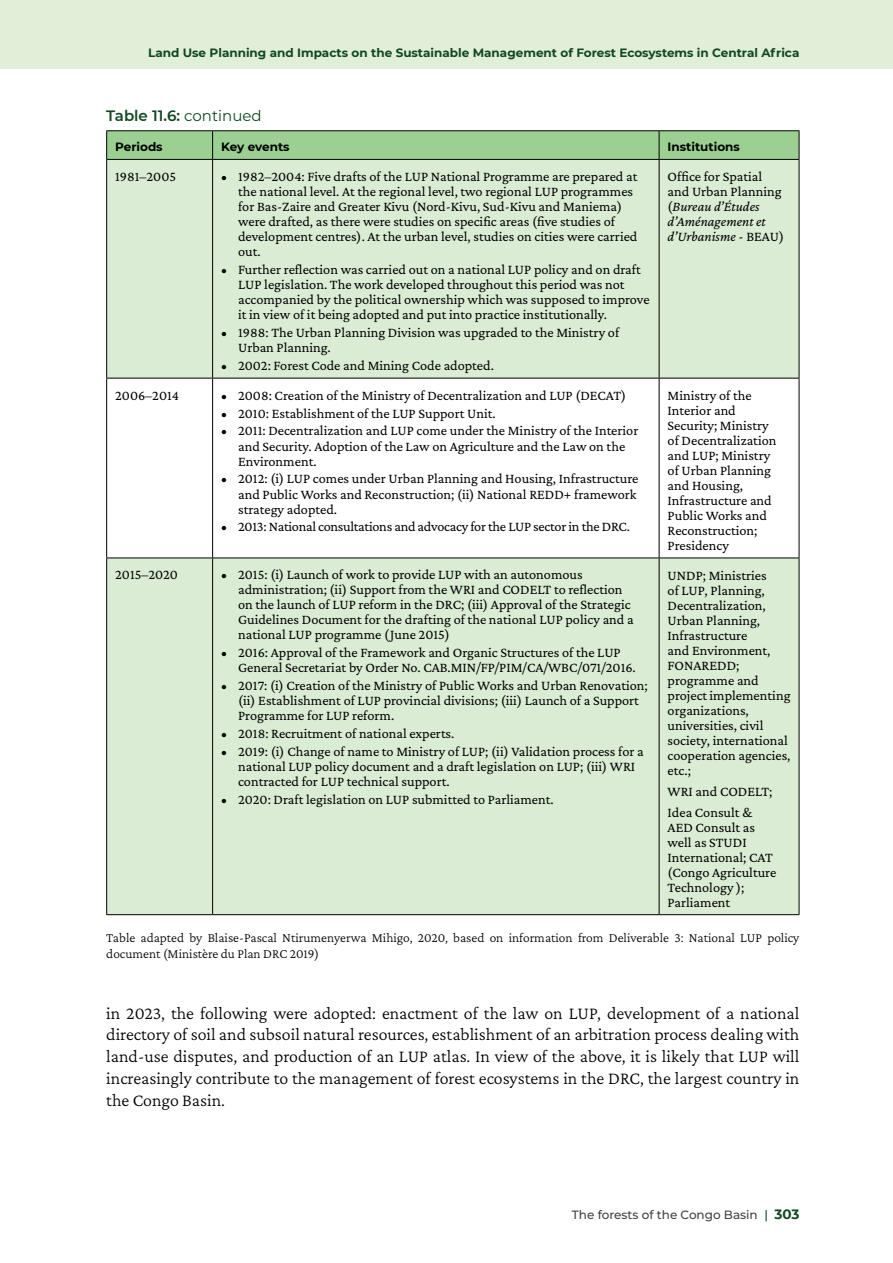
<style>
.page{position:relative;width:893px;height:1263px;background:#fff}
.page>*{position:absolute;margin:0;border:0;box-sizing:border-box;transform-origin:0 0}
.t1{font:300 18px/21.8px "Crimson Pro";color:#000;text-align:justify}
.t2{font:600 15px "Montserrat";color:#124722}
.t3{font:14.25px/15px "Crimson Pro";color:#000}
.t4{font:italic 14.25px/15px "Crimson Pro";color:#000}
.t5{font:14.25px "Crimson Pro";letter-spacing:-.02em;color:#000}
.t6{font:300 13.5px/16.2px "Crimson Pro";color:#000}
.t7{font:700 12px "Montserrat";color:#124722}
.t8{font:500 12px "Montserrat";color:#414042}
.t9{font:700 12px "Montserrat";color:#000}
.s1{font-weight:400}
.s2{font-style:normal}
.s3{color:#124722}
.s4{font-weight:700;font-size:13.5px;color:#124722}
</style>
<div class="page">
<div style="left:0;top:0;width:893px;height:69px;background:#e1efd9"></div>
<svg style="left:107px;top:160px;width:692px;height:754px;fill:#daecd4"></svg>
<hr style="left:106px;top:378px;width:1px;height:180px;background:#000">
<hr style="left:212px;top:378px;width:1px;height:180px;background:#000">
<hr style="left:659px;top:378px;width:1px;height:180px;background:#000">
<hr style="left:799px;top:378px;width:1px;height:180px;background:#000">
<hr style="left:106px;top:130px;width:107px;height:1px;background:#000">
<hr style="left:106px;top:159px;width:107px;height:1px;background:#000">
<hr style="left:213px;top:130px;width:446px;height:1px;background:#000">
<hr style="left:213px;top:159px;width:446px;height:1px;background:#000">
<hr style="left:659px;top:130px;width:140px;height:1px;background:#000">
<svg style="left:106px;top:131px;width:694px;height:28px"></svg>
<hr style="left:659px;top:159px;width:140px;height:1px;background:#000">
<hr style="left:106px;top:160px;width:1px;height:218px;background:#000">
<hr style="left:106px;top:378px;width:107px;height:1px;background:#000">
<hr style="left:212px;top:160px;width:1px;height:218px;background:#000">
<hr style="left:213px;top:378px;width:446px;height:1px;background:#000">
<hr style="left:659px;top:160px;width:1px;height:218px;background:#000">
<hr style="left:799px;top:160px;width:1px;height:218px;background:#000">
<hr style="left:659px;top:378px;width:140px;height:1px;background:#000">
<hr style="left:106px;top:558px;width:107px;height:1px;background:#000">
<hr style="left:106px;top:558px;width:1px;height:356px;background:#000">
<hr style="left:106px;top:914px;width:107px;height:1px;background:#000">
<hr style="left:213px;top:558px;width:446px;height:1px;background:#000">
<hr style="left:212px;top:558px;width:1px;height:356px;background:#000">
<hr style="left:213px;top:914px;width:446px;height:1px;background:#000">
<hr style="left:659px;top:558px;width:140px;height:1px;background:#000">
<hr style="left:659px;top:558px;width:1px;height:356px;background:#000">
<hr style="left:799px;top:558px;width:1px;height:356px;background:#000">
<hr style="left:659px;top:914px;width:140px;height:1px;background:#000">
<p class="t7" style="left:148px;top:44px;width:653px">Land Use Planning and Impacts on the Sustainable Management of Forest Ecosystems in Central Africa</p>
<p class="t2" style="left:106px;top:105px;width:157px">Table 11.6: <span class="s1">continued</span></p>
<p class="t9" style="left:115px;top:138px;width:49px">Periods</p>
<p class="t9" style="left:221px;top:138px;width:70px">Key events</p>
<p class="t9" style="left:668px;top:138px;width:74px">Institutions</p>
<p class="t3" style="left:115px;top:168px;width:62px">1981–2005</p>
<p class="t3" style="left:238px;top:168px;width:401px;text-indent:-17px">• 1982–2004: Five drafts of the LUP National Programme are prepared at the national level. At the regional level, two regional LUP programmes for Bas-Zaire and Greater Kivu (Nord-Kivu, Sud-Kivu and Maniema) were drafted, as there were studies on specific areas (five studies of development centres). At the urban level, studies on cities were carried out.</p>
<p class="t3" style="left:238px;top:261px;width:413px;text-indent:-17px">• Further reflection was carried out on a national LUP policy and on draft LUP legislation. The work developed throughout this period was not accompanied by the political ownership which was supposed to improve it in view of it being adopted and put into practice institutionally.</p>
<p class="t3" style="left:238px;top:324px;width:383px;text-indent:-17px">• 1988: The Urban Planning Division was upgraded to the Ministry of<br>Urban Planning.</p>
<p class="t3" style="left:221px;top:357px;width:274px">• 2002: Forest Code and Mining Code adopted.</p>
<p class="t4" style="left:668px;top:168px;width:118px"><span class="s2">Office for Spatial and Urban Planning (</span>Bureau d’Études d’Aménagement et d’Urbanisme <span class="s2">- BEAU)</span></p>
<p class="t3" style="left:115px;top:387px;width:65px">2006–2014</p>
<p class="t3" style="left:221px;top:387px;width:407px">• 2008: Creation of the Ministry of Decentralization and LUP (DECAT)</p>
<p class="t3" style="left:221px;top:405px;width:276px">• 2010: Establishment of the LUP Support Unit.</p>
<p class="t3" style="left:238px;top:423px;width:402px;text-indent:-17px">• 2011: Decentralization and LUP come under the Ministry of the Interior and Security. Adoption of the Law on Agriculture and the Law on the<br>Environment.</p>
<p class="t3" style="left:238px;top:471px;width:402px;text-indent:-17px">• 2012: (i) LUP comes under Urban Planning and Housing, Infrastructure and Public Works and Reconstruction; (ii) National REDD+ framework strategy adopted.</p>
<p class="t5" style="left:221px;top:518px;width:410px">• 2013: National consultations and advocacy for the LUP sector in the DRC.</p>
<p class="t3" style="left:668px;top:387px;width:110px">Ministry of the<br>Interior and<br>Security; Ministry of Decentralization and LUP; Ministry of Urban Planning and Housing,<br>Infrastructure and<br>Public Works and<br>Reconstruction;<br>Presidency</p>
<p class="t3" style="left:115px;top:567px;width:64px">2015–2020</p>
<p class="t3" style="left:238px;top:567px;width:397px;text-indent:-17px">• 2015: (i) Launch of work to provide LUP with an autonomous administration; (ii) Support from the WRI and CODELT to reflection on the launch of LUP reform in the DRC; (iii) Approval of the Strategic Guidelines Document for the drafting of the national LUP policy and a national LUP programme (June 2015)</p>
<p class="t3" style="left:238px;top:645px;width:399px;text-indent:-17px">• 2016: Approval of the Framework and Organic Structures of the LUP<br>General Secretariat by Order No. CAB.MIN/FP/PIM/CA/WBC/071/2016.</p>
<p class="t3" style="left:238px;top:678px;width:411px;text-indent:-17px">• 2017: (i) Creation of the Ministry of Public Works and Urban Renovation; (ii) Establishment of LUP provincial divisions; (iii) Launch of a Support<br>Programme for LUP reform.</p>
<p class="t3" style="left:221px;top:726px;width:235px">• 2018: Recruitment of national experts.</p>
<p class="t3" style="left:238px;top:744px;width:407px;text-indent:-17px">• 2019: (i) Change of name to Ministry of LUP; (ii) Validation process for a national LUP policy document and a draft legislation on LUP; (iii) WRI contracted for LUP technical support.</p>
<p class="t3" style="left:221px;top:792px;width:334px">• 2020: Draft legislation on LUP submitted to Parliament.</p>
<p class="t3" style="left:668px;top:567px;width:124px">UNDP; Ministries<br>of LUP, Planning,<br>Decentralization,<br>Urban Planning,<br>Infrastructure<br>and Environment,<br>FONAREDD; programme and project implementing organizations, universities, civil society, international cooperation agencies, etc.;</p>
<p class="t3" style="left:668px;top:780px;width:106px;line-height:21px">WRI and CODELT;<br>Idea Consult &amp;</p>
<p class="t3" style="left:668px;top:819px;width:110px">AED Consult as well as STUDI<br>International; CAT (Congo Agriculture<br>Technology );<br>Parliament</p>
<p class="t6" style="left:106px;top:929px;width:695px">Table adapted by Blaise-Pascal Ntirumenyerwa Mihigo, 2020, based on information from Deliverable 3: National LUP policy document (Ministère du Plan DRC 2019)</p>
<p class="t1" style="left:106px;top:1001px;width:695px">in 2023, the following were adopted: enactment of the law on LUP, development of a national directory of soil and subsoil natural resources, establishment of an arbitration process dealing with land-use disputes, and production of an LUP atlas. In view of the above, it is likely that LUP will increasingly contribute to the management of forest ecosystems in the DRC, the largest country in the Congo Basin.</p>
<p class="t8" style="left:572px;top:1206px;width:229px">The forests of the Congo Basin <span class="s3">|</span> <span class="s4">303</span></p>
</div>
